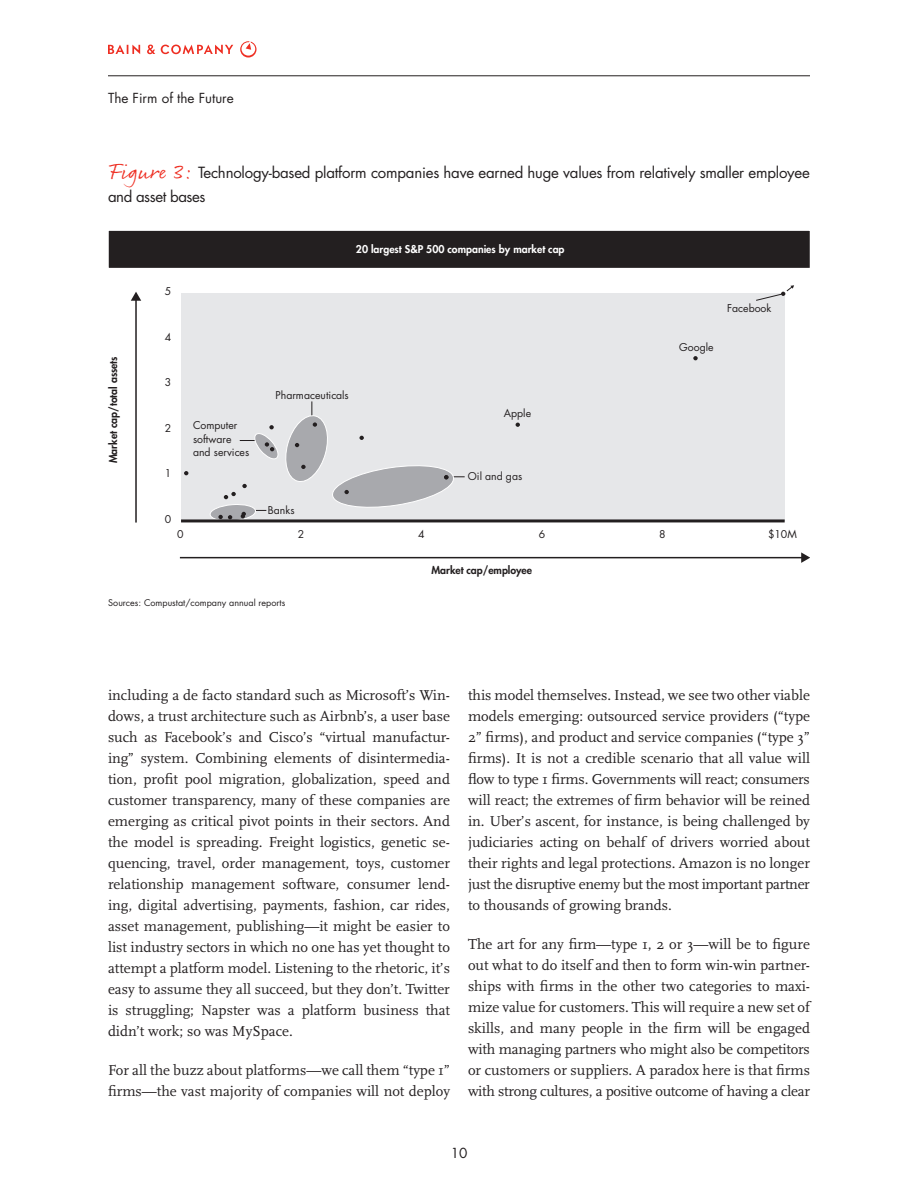
<style>
.page{position:relative;width:918px;height:1188px;background:#fff}
.page>*{position:absolute;margin:0;border:0;box-sizing:border-box;transform-origin:0 0}
.Body_text{font:15px/21px "Scala";color:#231f20;text-align:justify}
.Chart_tagline{font:15px/24px "Futura";letter-spacing:-.015em;color:#231f20}
.t1{font:13.5px "Futura";color:#231f20}
.t2{font:10.5px/13.5px "Futura";color:#231f20}
.t3{font:800 10.5px "Futura";color:#231f20}
.t4{font:800 10.5px "Futura";color:#fff}
.t5{font:9px "Futura";color:#231f20}
.s1{font-family:"Rollerscript Rough";font-size:22.5px;color:#ee2e22}
</style>
<div class="page">
<svg style="left:108px;top:45px;width:32px;height:9px"></svg>
<svg style="left:147px;top:45px;width:8px;height:9px"></svg>
<svg style="left:161px;top:45px;width:72px;height:9px"></svg>
<svg style="left:240px;top:41px;width:16px;height:17px"></svg>
<hr style="left:108px;top:76px;width:702px;height:1px;background:#231f20">
<div style="left:181px;top:294px;width:603px;height:227px;background:#e6e7e9"></div>
<div style="left:108px;top:230px;width:702px;height:38px;background:#231f20"></div>
<div style="left:108px;top:230px;width:702px;height:39px;border:1px solid #fff"></div>
<hr style="left:180px;top:557px;width:623px;height:1px;background:#231f20">
<svg style="left:801px;top:552px;width:9px;height:11px"></svg>
<hr style="left:183px;top:519px;width:600px;height:3px;background:#231f20">
<svg style="left:184px;top:471px;width:4px;height:4px"></svg>
<svg style="left:693px;top:356px;width:5px;height:4px"></svg>
<svg style="left:516px;top:423px;width:4px;height:4px"></svg>
<svg style="left:210px;top:401px;width:255px;height:119px"></svg>
<hr style="left:135px;top:299px;width:2px;height:224px;background:#231f20">
<svg style="left:131px;top:292px;width:10px;height:9px"></svg>
<svg style="left:756px;top:285px;width:38px;height:16px"></svg>
<p class="t1" style="left:108px;top:89px;width:127px">The Firm of the Future</p>
<p class="Chart_tagline" style="left:108px;top:161px;width:703px"><span class="s1">Figure 3:</span> Technology-based platform companies have earned huge values from relatively smaller employee and asset bases</p>
<p class="t3" style="left:106px;top:463px;width:109px;rotate:-90deg">Market cap/total assets</p>
<p class="t2" style="left:165px;top:285px;width:8px">5</p>
<p class="t2" style="left:165px;top:330px;width:8px">4</p>
<p class="t2" style="left:165px;top:376px;width:8px">3</p>
<p class="t2" style="left:165px;top:421px;width:8px">2</p>
<p class="t2" style="left:165px;top:466px;width:8px">1</p>
<p class="t2" style="left:165px;top:512px;width:8px">0</p>
<p class="t4" style="left:356px;top:242px;width:210px">20 largest S&amp;P 500 companies by market cap</p>
<p class="t2" style="left:193px;top:419px;width:58px">Computer software and services</p>
<p class="t2" style="left:276px;top:389px;width:75px">Pharmaceuticals</p>
<p class="t2" style="left:268px;top:504px;width:28px">Banks</p>
<p class="t2" style="left:504px;top:406px;width:29px">Apple</p>
<p class="t2" style="left:468px;top:470px;width:56px">Oil and gas</p>
<p class="t2" style="left:679px;top:341px;width:36px">Google</p>
<p class="t2" style="left:727px;top:301px;width:46px">Facebook</p>
<p class="t2" style="left:177px;top:527px;width:8px">0</p>
<p class="t2" style="left:298px;top:527px;width:8px">2</p>
<p class="t2" style="left:418px;top:527px;width:8px">4</p>
<p class="t2" style="left:539px;top:527px;width:8px">6</p>
<p class="t2" style="left:659px;top:527px;width:8px">8</p>
<p class="t2" style="left:768px;top:527px;width:30px">$10M</p>
<p class="t3" style="left:431px;top:564px;width:102px">Market cap/employee</p>
<p class="t5" style="left:108px;top:597px;width:179px">Sources: Compustat/company annual reports</p>
<p class="Body_text" style="left:108px;top:685px;width:344px">including a de facto standard such as Microsoft’s Win&shy;dows, a trust architecture such as Airbnb’s, a user base such as Facebook’s and Cisco’s “virtual manufactur&shy;ing” system. Combining elements of disintermedia&shy;tion, profit pool migration, globalization, speed and customer transparency, many of these companies are emerging as critical pivot points in their sectors. And the model is spreading. Freight logistics, genetic se&shy;quencing, travel, order management, toys, customer relationship management software, consumer lend&shy;ing, digital advertising, payments, fashion, car rides, asset management, publishing—it might be easier to list industry sectors in which no one has yet thought to attempt a platform model. Listening to the rhetoric, it’s easy to assume they all succeed, but they don’t. Twitter is struggling; Napster was a platform business that didn’t work; so was MySpace.</p>
<p class="Body_text" style="left:108px;top:1060px;width:344px">For all the buzz about platforms—we call them “type 1” firms—the vast majority of companies will not deploy</p>
<p class="Body_text" style="left:468px;top:685px;width:344px">this model themselves. Instead, we see two other viable models emerging: outsourced service providers (“type 2” firms), and product and service companies (“type 3” firms). It is not a credible scenario that all value will flow to type 1 firms. Governments will react; consumers will react; the extremes of firm behavior will be reined in. Uber’s ascent, for instance, is being challenged by judiciaries acting on behalf of drivers worried about their rights and legal protections. Amazon is no longer just the disruptive enemy but the most important partner to thousands of growing brands.</p>
<p class="Body_text" style="left:468px;top:934px;width:344px">The art for any firm—type 1, 2 or 3—will be to figure out what to do itself and then to form win-win partner&shy;ships with firms in the other two categories to maxi&shy;mize value for customers. This will require a new set of skills, and many people in the firm will be engaged with managing partners who might also be competitors or customers or suppliers. A paradox here is that firms with strong cultures, a positive outcome of having a clear</p>
<p class="t1" style="left:451px;top:1144px;width:18px">10</p>
</div>
